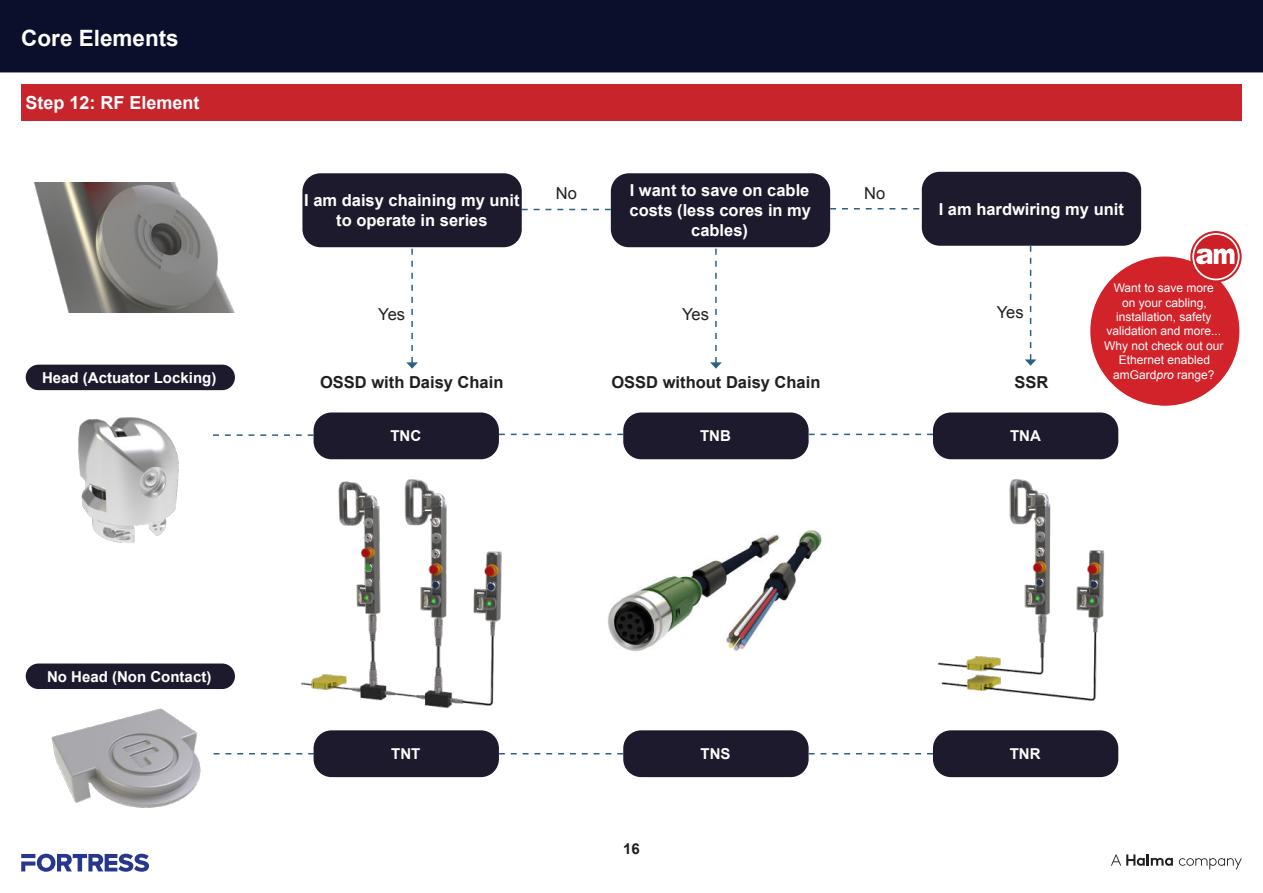
<style>
.page{position:relative;width:1263px;height:893px;background:#fff}
.page>*{position:absolute;margin:0;border:0;box-sizing:border-box;transform-origin:0 0}
.t1{font:700 22.5px "Arial";color:#fff}
.t2{font:700 18px "Arial";color:#fff}
.t3{font:700 16.5px/19.8px "Arial";color:#fff;text-align:center}
.t4{font:700 16.5px "Arial";color:#231f20}
.t5{font:16.5px "Arial";color:#231f20}
.t6{font:700 15px "Arial";color:#fff}
.t7{font:700 15px "Arial";color:#231f20}
.t8{font:12px/14.4px "Arial";color:#fff;text-align:center}
.s1{font-style:italic}
</style>
<div class="page">
<div style="left:21px;top:84px;width:1220px;height:36px;background:#c8242b"></div>
<div style="left:314px;top:412px;width:185px;height:47px;background:#1d1a2d;border-radius:18px"></div>
<div style="left:623px;top:412px;width:186px;height:47px;background:#1d1a2d;border-radius:18px"></div>
<div style="left:933px;top:412px;width:185px;height:47px;background:#1d1a2d;border-radius:18px"></div>
<div style="left:314px;top:730px;width:185px;height:47px;background:#1d1a2d;border-radius:18px"></div>
<div style="left:623px;top:730px;width:186px;height:47px;background:#1d1a2d;border-radius:18px"></div>
<div style="left:933px;top:730px;width:185px;height:47px;background:#1d1a2d;border-radius:18px"></div>
<div style="left:26px;top:365px;width:209px;height:25px;background:#1d1a2d;border-radius:13px"></div>
<div style="left:26px;top:663px;width:209px;height:26px;background:#1d1a2d;border-radius:13px"></div>
<img style="left:78px;top:417px;width:101px;height:126px">
<img style="left:51px;top:708px;width:181px;height:100px">
<div style="left:302px;top:173px;width:220px;height:74px;background:#1d1a2d;border-radius:18px"></div>
<div style="left:611px;top:173px;width:219px;height:74px;background:#1d1a2d;border-radius:18px"></div>
<div style="left:922px;top:172px;width:219px;height:74px;background:#1d1a2d;border-radius:18px"></div>
<svg style="left:522px;top:209px;width:89px;height:1px"></svg>
<svg style="left:830px;top:208px;width:89px;height:1px"></svg>
<svg style="left:406px;top:249px;width:12px;height:120px"></svg>
<svg style="left:710px;top:249px;width:12px;height:120px"></svg>
<svg style="left:1025px;top:246px;width:11px;height:120px"></svg>
<img style="left:33px;top:182px;width:202px;height:130px">
<img style="left:608px;top:530px;width:214px;height:121px">
<img style="left:300px;top:479px;width:202px;height:230px">
<img style="left:938px;top:479px;width:167px;height:222px">
<div style="left:1090px;top:257px;width:149px;height:149px;background:#d2232a;border-radius:50%"></div>
<svg style="left:1190px;top:231px;width:51px;height:51px"></svg>
<svg style="left:1192px;top:233px;width:47px;height:47px"></svg>
<div style="left:1194px;top:235px;width:44px;height:44px;background:#cd2026;border-radius:50%"></div>
<svg style="left:1196px;top:249px;width:38px;height:15px"></svg>
<svg style="left:213px;top:434px;width:101px;height:2px"></svg>
<svg style="left:499px;top:434px;width:124px;height:1px"></svg>
<svg style="left:809px;top:434px;width:124px;height:1px"></svg>
<svg style="left:214px;top:753px;width:100px;height:1px"></svg>
<svg style="left:499px;top:753px;width:124px;height:1px"></svg>
<svg style="left:809px;top:753px;width:124px;height:1px"></svg>
<div style="left:0;top:0;width:1263px;height:72px;background:#0b0f2b"></div>
<svg style="left:21px;top:854px;width:128px;height:18px"></svg>
<svg style="left:1111px;top:854px;width:131px;height:15px"></svg>
<h1 class="t1" style="left:21px;top:23px;width:159px">Core Elements</h1>
<h2 class="t2" style="left:26px;top:90px;width:176px">Step 12: RF Element</h2>
<p class="t6" style="left:42px;top:368px;width:176px">Head (Actuator Locking)</p>
<h3 class="t3" style="left:304px;top:191px;width:217px">I am daisy chaining my unit to operate in series</h3>
<h3 class="t3" style="left:629px;top:181px;width:183px">I want to save on cable costs (less cores in my cables)</h3>
<h3 class="t5" style="left:556px;top:187px;width:23px">No</h3>
<h3 class="t5" style="left:864px;top:187px;width:23px">No</h3>
<h3 class="t3" style="left:939px;top:200px;width:187px">I am hardwiring my unit</h3>
<h3 class="t5" style="left:378px;top:308px;width:28px">Yes</h3>
<h3 class="t5" style="left:682px;top:308px;width:28px">Yes</h3>
<h3 class="t5" style="left:997px;top:306px;width:28px">Yes</h3>
<h3 class="t4" style="left:320px;top:371px;width:185px">OSSD with Daisy Chain</h3>
<h3 class="t4" style="left:611px;top:371px;width:211px">OSSD without Daisy Chain</h3>
<h3 class="t4" style="left:1014px;top:371px;width:35px">SSR</h3>
<p class="t6" style="left:390px;top:426px;width:32px">TNC</p>
<p class="t6" style="left:700px;top:426px;width:32px">TNB</p>
<p class="t6" style="left:1010px;top:426px;width:32px">TNA</p>
<p class="t8" style="left:1104px;top:281px;width:121px">Want to save more<br>on your cabling, installation, safety validation and more...<br>Why not check out our<br>Ethernet enabled amGard<span class="s1">pro</span> range?</p>
<p class="t6" style="left:47px;top:667px;width:166px">No Head (Non Contact)</p>
<p class="t6" style="left:391px;top:744px;width:31px">TNT</p>
<p class="t6" style="left:700px;top:744px;width:31px">TNS</p>
<p class="t6" style="left:1010px;top:744px;width:32px">TNR</p>
<p class="t7" style="left:623px;top:839px;width:18px">16</p>
</div>
